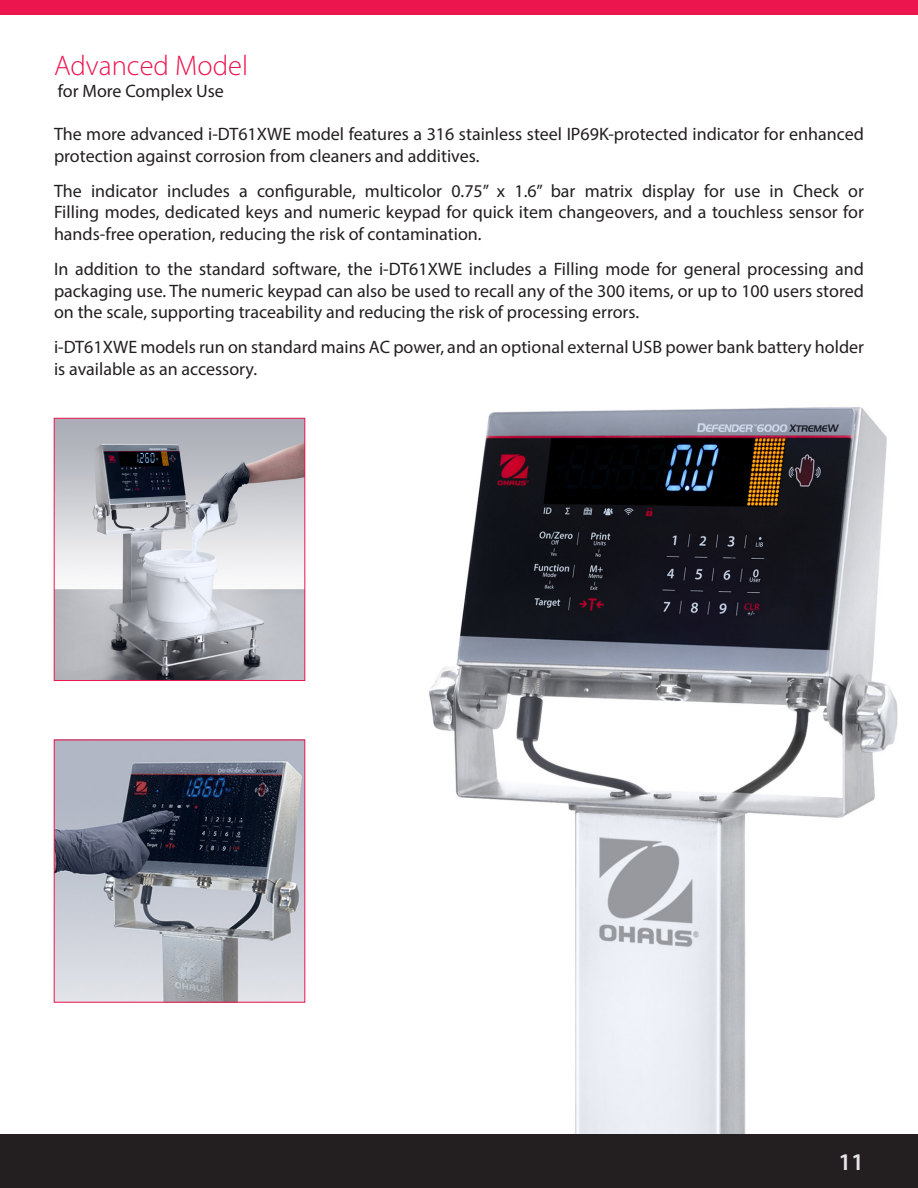
<style>
.page{position:relative;width:918px;height:1188px;background:#fff}
.page>*{position:absolute;margin:0;border:0;box-sizing:border-box;transform-origin:0 0}
.t1{font:300 28.5px "Myriad Pro";color:#ed154e}
.t2{font:600 24px "Myriad Pro";color:#e4e5e7}
.t3{font:18px/21.6px "Myriad Pro";color:#231f20}
</style>
<div class="page">
<img style="left:53px;top:407px;width:845px;height:727px">
<div style="left:0;top:0;width:918px;height:15px;background:#ed154e"></div>
<div style="left:0;top:1134px;width:918px;height:54px;background:#231f20"></div>
<img style="left:56px;top:420px;width:247px;height:259px">
<div style="left:54px;top:418px;width:251px;height:263px;border:1px solid #ed154e"></div>
<img style="left:56px;top:742px;width:247px;height:258px">
<div style="left:54px;top:740px;width:251px;height:262px;border:1px solid #ed154e"></div>
<p class="t1" style="left:54px;top:49px;width:196px">Advanced Model</p>
<p class="t3" style="left:58px;top:80px;width:168px">for More Complex Use</p>
<p class="t3" style="left:54px;top:123px;width:811px">The more advanced i-DT61XWE model features a 316 stainless steel IP69K-protected indicator for enhanced protection against corrosion from cleaners and additives.</p>
<p class="t3" style="left:54px;top:180px;width:812px;text-align:justify">The indicator includes a configurable, multicolor 0.75” x 1.6” bar matrix display for use in Check or Filling modes, dedicated keys and numeric keypad for quick item changeovers, and a touchless sensor for hands-free operation, reducing the risk of contamination.</p>
<p class="t3" style="left:54px;top:258px;width:812px;text-align:justify">In addition to the standard software, the i-DT61XWE includes a Filling mode for general processing and packaging use. The numeric keypad can also be used to recall any of the 300 items, or up to 100 users stored on the scale, supporting traceability and reducing the risk of processing errors.</p>
<p class="t3" style="left:54px;top:336px;width:812px">i-DT61XWE models run on standard mains AC power, and an optional external USB power bank battery holder is available as an accessory.</p>
<h2 class="t2" style="left:839px;top:1147px;width:27px">11</h2>
</div>
